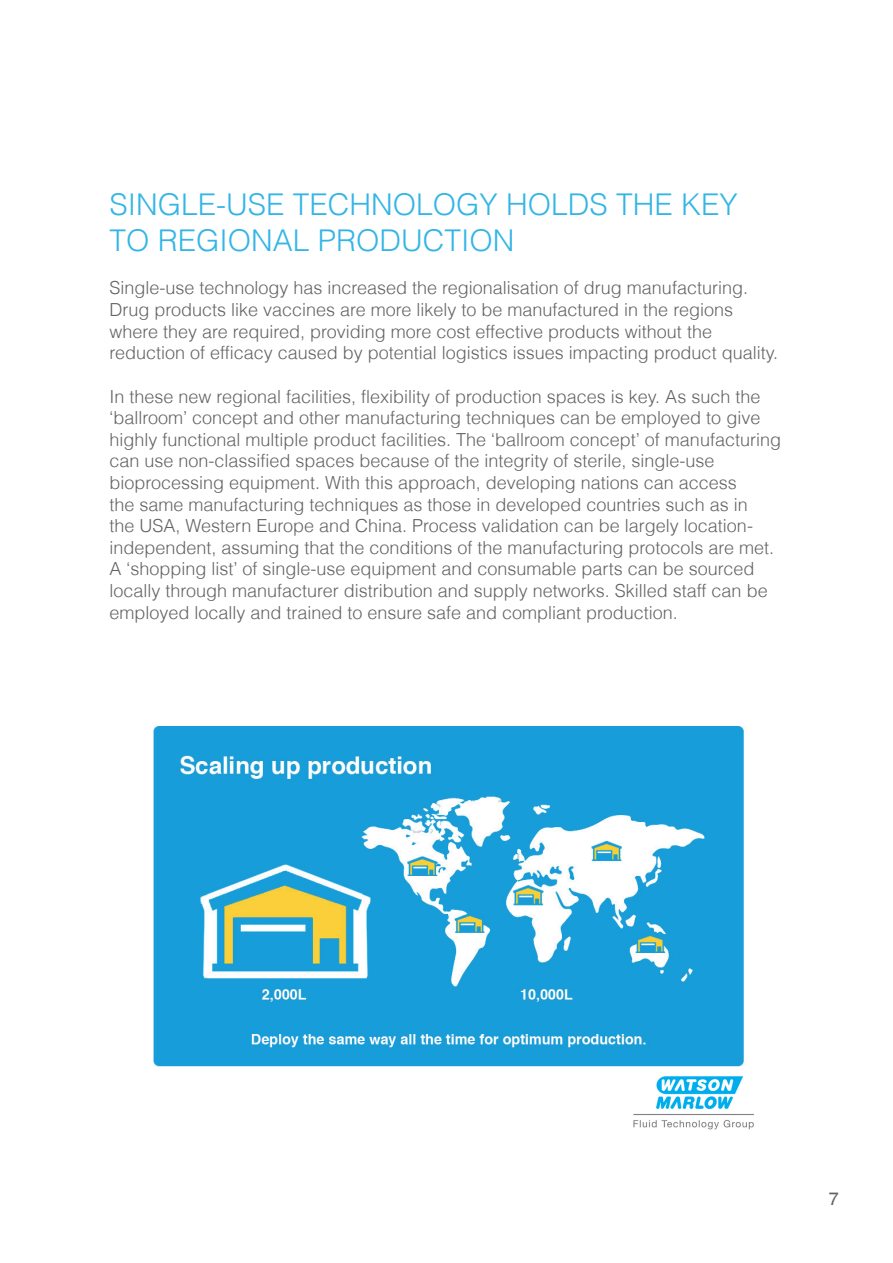
<style>
.page{position:relative;width:893px;height:1263px;background:#fff}
.page>*{position:absolute;margin:0;border:0;box-sizing:border-box;transform-origin:0 0}
.t1{font:300 30px/36px "Helvetica";color:#33b5e6}
.t2{font:300 18px/21.6px "Helvetica";color:#636366}
.t3{font:18px "Helvetica";color:#636366}
</style>
<div class="page">
<img style="left:153px;top:726px;width:591px;height:341px">
<img style="left:633px;top:1076px;width:121px;height:54px">
<h1 class="t1" style="left:109px;top:186px;width:630px">SINGLE-USE TECHNOLOGY HOLDS THE KEY<br>TO REGIONAL PRODUCTION</h1>
<p class="t2" style="left:109px;top:277px;width:670px">Single-use technology has increased the regionalisation of drug manufacturing.<br>Drug products like vaccines are more likely to be manufactured in the regions where they are required, providing more cost effective products without the reduction of efficacy caused by potential logistics issues impacting product quality.</p>
<p class="t2" style="left:109px;top:385px;width:673px">In these new regional facilities, flexibility of production spaces is key. As such the ‘ballroom’ concept and other manufacturing techniques can be employed to give highly functional multiple product facilities. The ‘ballroom concept’ of manufacturing can use non-classified spaces because of the integrity of sterile, single-use bioprocessing equipment. With this approach, developing nations can access<br>the same manufacturing techniques as those in developed countries such as in<br>the USA, Western Europe and China. Process validation can be largely location&shy;independent, assuming that the conditions of the manufacturing protocols are met.<br>A ‘shopping list’ of single-use equipment and consumable parts can be sourced locally through manufacturer distribution and supply networks. Skilled staff can be employed locally and trained to ensure safe and compliant production.</p>
<p class="t3" style="left:829px;top:1185px;width:12px">7</p>
</div>
